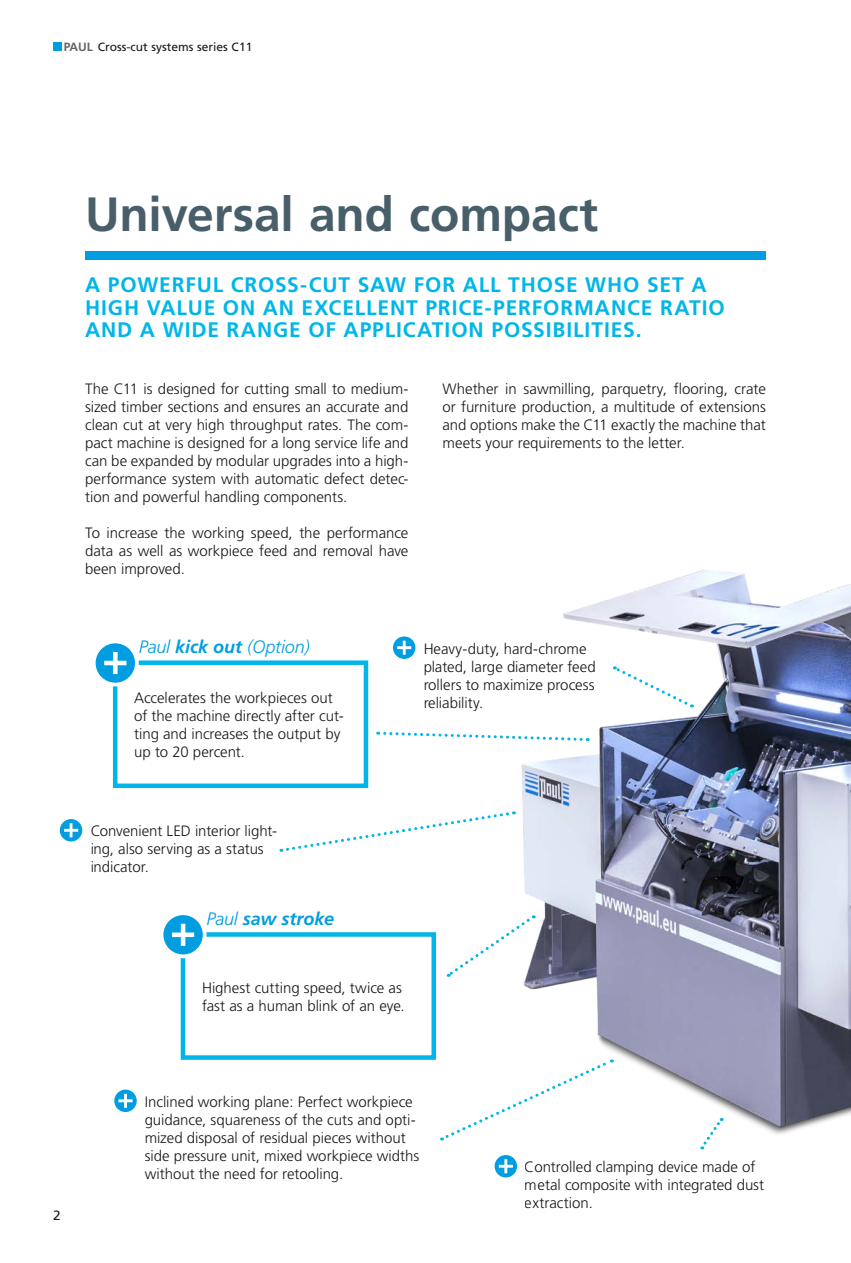
<style>
.page{position:relative;width:851px;height:1263px;background:#fff}
.page>*{position:absolute;margin:0;border:0;box-sizing:border-box;transform-origin:0 0}
.t1{font:700 48px "Frutiger";letter-spacing:-.005em;color:#485e69}
.t2{font:700 21px/22.5px "Frutiger";letter-spacing:.04em;color:#00b6e8}
.t3{font:italic 300 18px "Frutiger";letter-spacing:-.01em;color:#009ee0}
.t4{font:italic 700 18px "Frutiger";letter-spacing:-.005em;color:#009ee0}
.t5{font:300 15px/18px "Frutiger";color:#1a171c}
.t6{font:13.5px "Frutiger";color:#1a171c}
.t7{font:12px "Frutiger";color:#1a171c}
.s1{font-weight:700;color:#646567}
.s2{font-weight:700}
.s3{font-weight:300}
</style>
<div class="page">
<img style="left:514px;top:570px;width:336px;height:580px">
<div style="left:53px;top:43px;width:9px;height:8px;background:#009ee0"></div>
<svg style="left:446px;top:915px;width:88px;height:63px"></svg>
<svg style="left:377px;top:730px;width:211px;height:12px"></svg>
<svg style="left:613px;top:665px;width:79px;height:42px"></svg>
<svg style="left:280px;top:811px;width:234px;height:41px"></svg>
<svg style="left:700px;top:1118px;width:23px;height:31px"></svg>
<svg style="left:441px;top:1058px;width:171px;height:82px"></svg>
<svg style="left:391px;top:635px;width:26px;height:26px"></svg>
<div style="left:389px;top:633px;width:30px;height:29px;border:4px solid #fff;border-radius:50%"></div>
<svg style="left:397px;top:641px;width:14px;height:14px"></svg>
<svg style="left:58px;top:817px;width:26px;height:26px"></svg>
<div style="left:56px;top:815px;width:30px;height:30px;border:4px solid #fff;border-radius:50%"></div>
<svg style="left:64px;top:823px;width:14px;height:14px"></svg>
<svg style="left:492px;top:1153px;width:27px;height:26px"></svg>
<div style="left:491px;top:1151px;width:29px;height:30px;border:4px solid #fff;border-radius:50%"></div>
<svg style="left:498px;top:1159px;width:15px;height:14px"></svg>
<svg style="left:112px;top:1088px;width:26px;height:26px"></svg>
<div style="left:111px;top:1086px;width:29px;height:30px;border:4px solid #fff;border-radius:50%"></div>
<svg style="left:118px;top:1094px;width:14px;height:14px"></svg>
<div style="left:113px;top:660px;width:255px;height:128px;border:4px solid #00b6e8"></div>
<svg style="left:94px;top:641px;width:43px;height:43px"></svg>
<div style="left:92px;top:640px;width:47px;height:46px;border:4px solid #fff;border-radius:50%"></div>
<svg style="left:104px;top:652px;width:22px;height:22px"></svg>
<div style="left:181px;top:932px;width:255px;height:128px;border:4px solid #00b6e8"></div>
<svg style="left:161px;top:913px;width:44px;height:43px"></svg>
<div style="left:160px;top:911px;width:46px;height:47px;border:4px solid #fff;border-radius:50%"></div>
<svg style="left:172px;top:924px;width:22px;height:22px"></svg>
<div style="left:85px;top:251px;width:680px;height:8px;background:#009ee0"></div>
<p class="t7" style="left:64px;top:40px;width:190px"><span class="s1">PAUL</span> Cross-cut systems series C11</p>
<h1 class="t1" style="left:85px;top:186px;width:514px">Universal and compact</h1>
<h2 class="t2" style="left:85px;top:274px;width:641px">A POWERFUL CROSS-CUT SAW FOR ALL THOSE WHO SET A<br>HIGH VALUE ON AN EXCELLENT PRICE-PERFORMANCE RATIO<br>AND A WIDE RANGE OF APPLICATION POSSIBILITIES.</h2>
<p class="t5" style="left:85px;top:380px;width:325px;text-align:justify">The C11 is designed for cutting small to medium&shy;sized timber sections and ensures an accurate and clean cut at very high throughput rates. The com&shy;pact machine is designed for a long service life and can be expanded by modular upgrades into a high&shy;performance system with automatic defect detec&shy;tion and powerful handling components.</p>
<p class="t5" style="left:85px;top:524px;width:325px;text-align:justify">To increase the working speed, the performance data as well as workpiece feed and removal have been improved.</p>
<p class="t5" style="left:442px;top:380px;width:325px;text-align:justify">Whether in sawmilling, parquetry, flooring, crate or furniture production, a multitude of extensions and options make the C11 exactly the machine that meets your requirements to the letter.</p>
<p class="t3" style="left:139px;top:637px;width:172px">Paul <span class="s2">kick out</span> (Option)</p>
<p class="t5" style="left:134px;top:689px;width:211px">Accelerates the workpieces out of the machine directly after cut&shy;ting and increases the output by up to 20 percent.</p>
<p class="t5" style="left:423px;top:640px;width:174px">Heavy-duty, hard-chrome plated, large diameter feed rollers to maximize process reliability.</p>
<p class="t5" style="left:90px;top:822px;width:188px">Convenient LED interior light&shy;ing, also serving as a status indicator.</p>
<p class="t4" style="left:206px;top:908px;width:129px"><span class="s3">Paul</span> saw stroke</p>
<p class="t5" style="left:202px;top:979px;width:204px">Highest cutting speed, twice as fast as a human blink of an eye.</p>
<p class="t6" style="left:53px;top:1208px;width:9px">2</p>
<p class="t5" style="left:145px;top:1093px;width:276px">Inclined working plane: Perfect workpiece guidance, squareness of the cuts and opti&shy;mized disposal of residual pieces without side pressure unit, mixed workpiece widths without the need for retooling.</p>
<p class="t5" style="left:525px;top:1158px;width:241px">Controlled clamping device made of metal composite with integrated dust extraction.</p>
</div>
